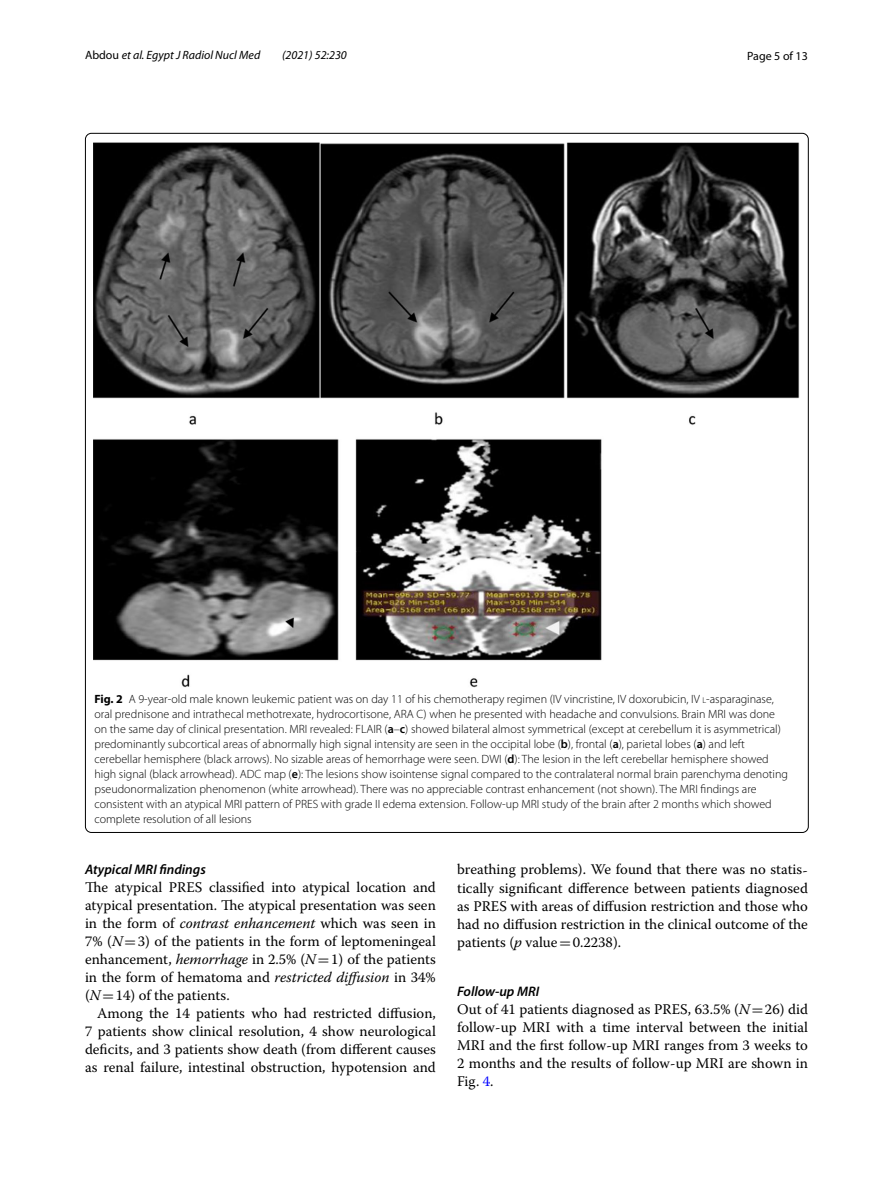
<style>
.page{position:relative;width:893px;height:1187px;background:#fff}
.page>*{position:absolute;margin:0;border:0;box-sizing:border-box;transform-origin:0 0}
.t1{font:14.7px/18px "Warnock Pro";color:#000;text-align:justify}
.t2{font:italic 600 13.8px "Myriad Pro";color:#000}
.t3{font:300 12px/15px "Myriad Pro";color:#000}
.t4{font:italic 12px "Myriad Pro";color:#000}
.t5{font:12px "Myriad Pro";color:#000}
.s1{font-style:normal}
.s2{font-weight:700}
.s3{font-size:8.4px}
.s4{font-weight:600}
.s5{font-style:italic}
.s6{font-family:"MTSY"}
.s7{color:#00f}
</style>
<div class="page">
<img style="left:94px;top:142px;width:706px;height:545px">
<p class="t4" style="left:85px;top:48px;width:177px"><span class="s1">Abdou</span> et al. Egypt J Radiol Nucl Med</p>
<p class="t4" style="left:282px;top:48px;width:66px">(2021) 52:230</p>
<p class="t5" style="left:747px;top:48px;width:62px">Page 5 of 13</p>
<p class="t3" style="left:94px;top:691px;width:695px"><span class="s2">Fig. 2</span> A 9-year-old male known leukemic patient was on day 11 of his chemotherapy regimen (IV vincristine, IV doxorubicin, IV <span class="s3">l</span>-asparaginase, oral prednisone and intrathecal methotrexate, hydrocortisone, ARA C) when he presented with headache and convulsions. Brain MRI was done on the same day of clinical presentation. MRI revealed: FLAIR (<span class="s4">a</span>–<span class="s4">c</span>) showed bilateral almost symmetrical (except at cerebellum it is asymmetrical) predominantly subcortical areas of abnormally high signal intensity are seen in the occipital lobe (<span class="s4">b</span>), frontal (<span class="s4">a</span>), parietal lobes (<span class="s4">a</span>) and left cerebellar hemisphere (black arrows). No sizable areas of hemorrhage were seen. DWI (<span class="s4">d</span>): The lesion in the left cerebellar hemisphere showed high signal (black arrowhead). ADC map (<span class="s4">e</span>): The lesions show isointense signal compared to the contralateral normal brain parenchyma denoting pseudonormalization phenomenon (white arrowhead). There was no appreciable contrast enhancement (not shown). The MRI findings are consistent with an atypical MRI pattern of PRES with grade II edema extension. Follow-up MRI study of the brain after 2 months which showed complete resolution of all lesions</p>
<p class="t2" style="left:85px;top:860px;width:122px">Atypical MRI findings</p>
<p class="t1" style="left:85px;top:878px;width:352px">The atypical PRES classified into atypical location and atypical presentation. The atypical presentation was seen in the form of <span class="s5">contrast enhancement</span> which was seen in 7% (<span class="s5">N</span><span class="s6">=</span>3) of the patients in the form of leptomeningeal enhancement, <span class="s5">hemorrhage</span> in 2.5% (<span class="s5">N</span><span class="s6">=</span>1) of the patients in the form of hematoma and <span class="s5">restricted diffusion</span> in 34% (<span class="s5">N</span><span class="s6">=</span>14) of the patients.</p>
<p class="t1" style="left:85px;top:1004px;width:352px;text-indent:12px">Among the 14 patients who had restricted diffusion, 7 patients show clinical resolution, 4 show neurological deficits, and 3 patients show death (from different causes as renal failure, intestinal obstruction, hypotension and</p>
<p class="t1" style="left:457px;top:860px;width:352px">breathing problems). We found that there was no statis&shy;tically significant difference between patients diagnosed as PRES with areas of diffusion restriction and those who had no diffusion restriction in the clinical outcome of the patients (<span class="s5">p</span> value<span class="s6">=</span>0.2238).</p>
<p class="t2" style="left:457px;top:982px;width:84px">Follow‑up MRI</p>
<p class="t1" style="left:457px;top:1000px;width:352px">Out of 41 patients diagnosed as PRES, 63.5% (<span class="s5">N</span><span class="s6">=</span>26) did follow-up MRI with a time interval between the initial MRI and the first follow-up MRI ranges from 3 weeks to 2 months and the results of follow-up MRI are shown in Fig. <span class="s7">4</span>.</p>
</div>
